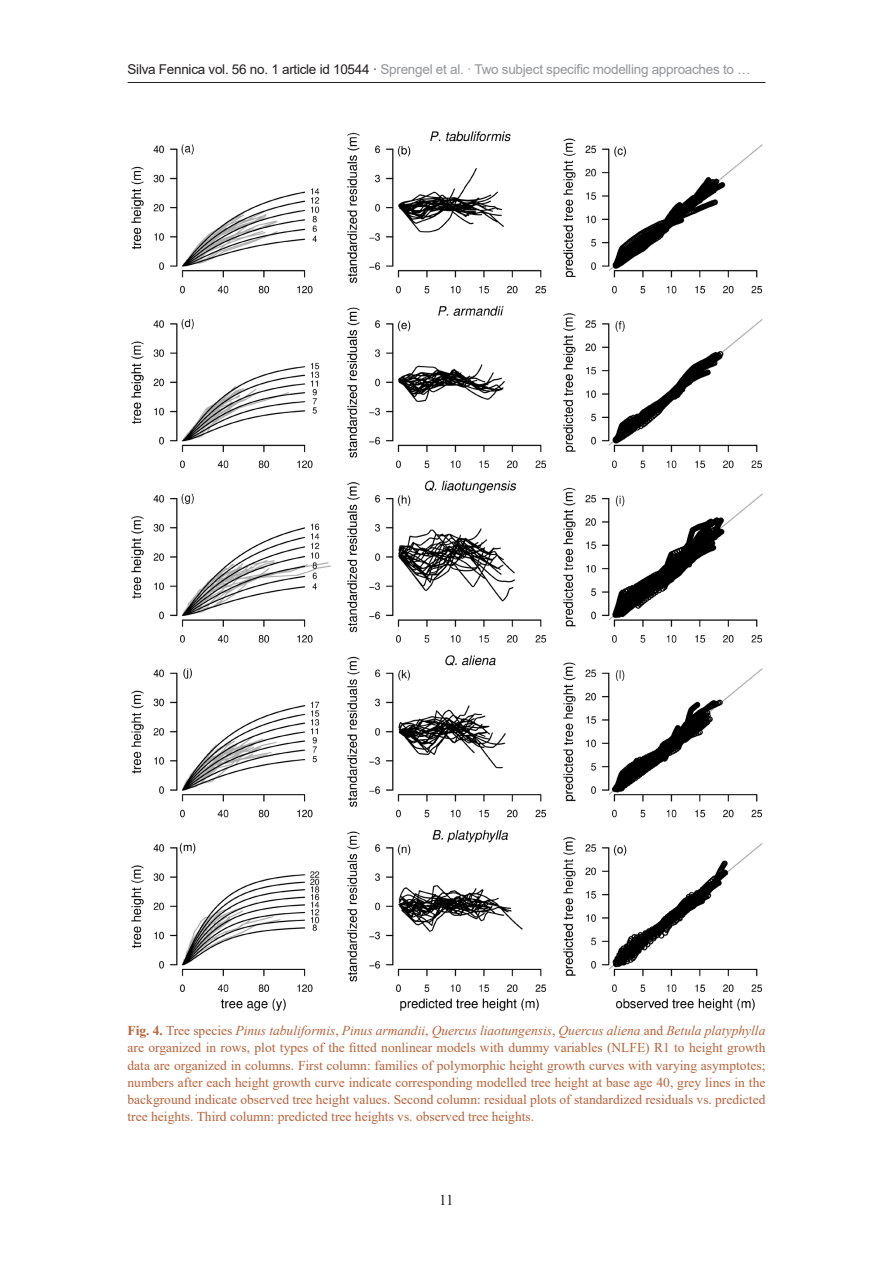
<style>
.page{position:relative;width:893px;height:1263px;background:#fff}
.page>*{position:absolute;margin:0;border:0;box-sizing:border-box;transform-origin:0 0}
.t1{font:15px "Times New Roman";color:#231f20}
.fig-caption{font:13.5px/17.2px "Times New Roman";color:#b7623a;text-align:justify}
.t2{font:13.5px "Arial";letter-spacing:-.02em;color:#939598}
.s1{color:#231f20}
.s2{font-weight:700}
.s3{font-style:italic}
</style>
<div class="page">
<hr style="left:128px;top:82px;width:637px;height:1px;background:#231f20">
<img style="left:131px;top:131px;width:632px;height:880px">
<p class="t2" style="left:128px;top:60px;width:625px"><span class="s1">Silva Fennica vol. 56 no. 1 article id 10544 ·</span> Sprengel et al. · Two subject specific modelling approaches to …</p>
<p class="fig-caption" style="left:128px;top:1021px;width:639px"><span class="s2">Fig. 4.</span> Tree species <span class="s3">Pinus tabuliformis</span>, <span class="s3">Pinus armandii</span>, <span class="s3">Quercus liaotungensis</span>, <span class="s3">Quercus aliena</span> and <span class="s3">Betula platyphylla </span>are organized in rows, plot types of the fitted nonlinear models with dummy variables (NLFE) R1 to height growth data are organized in columns. First column: families of polymorphic height growth curves with varying asymptotes; numbers after each height growth curve indicate corresponding modelled tree height at base age 40, grey lines in the background indicate observed tree height values. Second column: residual plots of standardized residuals vs. predicted tree heights. Third column: predicted tree heights vs. observed tree heights.</p>
<p class="t1" style="left:439px;top:1190px;width:16px">11</p>
</div>
